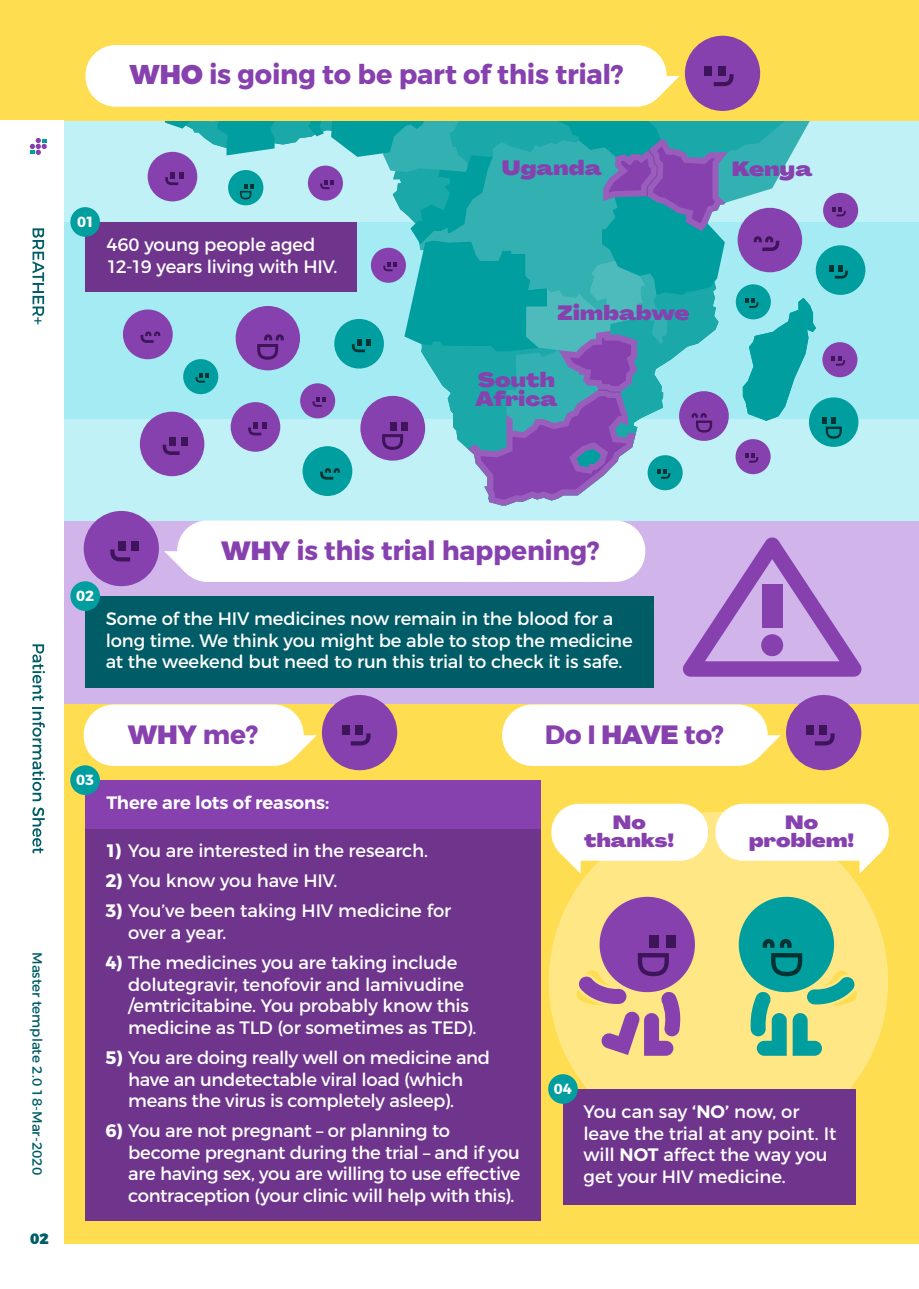
<style>
.page{position:relative;width:919px;height:1289px;background:#fff}
.page>*{position:absolute;margin:0;border:0;box-sizing:border-box;transform-origin:0 0}
.t1{font:700 27.15px "Montserrat";letter-spacing:-.01em;color:#8741af}
.t2{font:700 26.4px "Montserrat";letter-spacing:-.01em;color:#8741af}
.t3{font:900 26.4px "Montserrat";color:#8741af}
.t4{font:900 expanded 20.25px/19.5px "Agrandir";letter-spacing:.005em;color:#8741af}
.t5{font:900 expanded 18.75px/18.1px "Agrandir";letter-spacing:.01em;color:#8741af;text-align:center}
.t6{font:18px/21.6px "Montserrat";letter-spacing:-.015em;color:#fff}
.t7{font:600 18px "Montserrat";letter-spacing:-.005em;color:#fff}
.t8{font:900 15px "Montserrat";color:#005d67}
.t9{font:700 14.7px "Montserrat";letter-spacing:-.005em;color:#fff}
.t10{font:13.5px "Montserrat";color:#005d67}
.s1{font-weight:900}
.s2{font-weight:700}
.s3{font-weight:600}
</style>
<div class="page">
<div style="left:0;top:0;width:918px;height:1288px;background:#d0b4ea"></div>
<div style="left:64px;top:121px;width:854px;height:399px;background:#a5ebf3"></div>
<div style="left:64px;top:121px;width:854px;height:101px;background:#c0f1f7"></div>
<div style="left:64px;top:419px;width:854px;height:101px;background:#c0f1f7"></div>
<div style="left:0;top:704px;width:918px;height:541px;background:#ffdd50"></div>
<div style="left:0;top:1244px;width:918px;height:44px;background:#fff"></div>
<div style="left:85px;top:596px;width:568px;height:91px;background:#005d67"></div>
<svg style="left:160px;top:121px;width:147px;height:356px;fill:#a5ebf3"></svg>
<svg style="left:160px;top:121px;width:119px;height:34px"></svg>
<div style="left:548px;top:812px;width:340px;height:339px;background:#ffe785;border-radius:50%"></div>
<div style="left:322px;top:695px;width:75px;height:75px;background:#8741af;border-radius:50%"></div>
<div style="left:342px;top:725px;width:7px;height:10px;background:#3e145b"></div>
<div style="left:355px;top:725px;width:7px;height:10px;background:#3e145b"></div>
<svg style="left:351px;top:733px;width:19px;height:12px"></svg>
<div style="left:84px;top:704px;width:219px;height:62px;background:#fff;border-radius:30px"></div>
<svg style="left:295px;top:735px;width:22px;height:22px"></svg>
<div style="left:786px;top:695px;width:75px;height:75px;background:#8741af;border-radius:50%"></div>
<div style="left:805px;top:725px;width:8px;height:10px;background:#3e145b"></div>
<div style="left:819px;top:725px;width:7px;height:10px;background:#3e145b"></div>
<svg style="left:814px;top:733px;width:20px;height:12px"></svg>
<div style="left:502px;top:704px;width:265px;height:62px;background:#fff;border-radius:30px"></div>
<svg style="left:759px;top:735px;width:21px;height:22px"></svg>
<div style="left:563px;top:1088px;width:292px;height:116px;background:#6f358d"></div>
<div style="left:85px;top:828px;width:456px;height:393px;background:#6f358d"></div>
<div style="left:85px;top:780px;width:456px;height:48px;background:#8741af"></div>
<div style="left:599px;top:896px;width:96px;height:96px;background:#8741af;border-radius:50%"></div>
<div style="left:666px;top:935px;width:9px;height:12px;background:#3e145b"></div>
<div style="left:649px;top:935px;width:9px;height:12px;background:#3e145b"></div>
<svg style="left:576px;top:953px;width:106px;height:102px"></svg>
<div style="left:738px;top:896px;width:96px;height:96px;background:#009e9f;border-radius:50%"></div>
<svg style="left:749px;top:953px;width:108px;height:102px"></svg>
<svg style="left:762px;top:939px;width:29px;height:8px"></svg>
<div style="left:551px;top:803px;width:157px;height:57px;background:#fff;border-radius:28px"></div>
<svg style="left:559px;top:852px;width:21px;height:21px"></svg>
<svg style="left:859px;top:852px;width:21px;height:21px"></svg>
<div style="left:715px;top:803px;width:173px;height:57px;background:#fff;border-radius:28px"></div>
<div style="left:70px;top:581px;width:30px;height:30px;background:#009e9f;border-radius:50%"></div>
<div style="left:70px;top:765px;width:30px;height:30px;background:#009e9f;border-radius:50%"></div>
<div style="left:548px;top:1074px;width:29px;height:29px;background:#009e9f;border-radius:50%"></div>
<svg style="left:683px;top:537px;width:178px;height:139px"></svg>
<div style="left:761px;top:634px;width:22px;height:22px;background:#8741af;border-radius:50%"></div>
<div style="left:762px;top:584px;width:20px;height:44px;background:#8741af"></div>
<div style="left:85px;top:222px;width:272px;height:69px;background:#6f358d"></div>
<div style="left:70px;top:207px;width:30px;height:30px;background:#009e9f;border-radius:50%"></div>
<div style="left:84px;top:511px;width:75px;height:75px;background:#8741af;border-radius:50%"></div>
<div style="left:132px;top:541px;width:7px;height:10px;background:#3e145b"></div>
<div style="left:118px;top:541px;width:7px;height:10px;background:#3e145b"></div>
<svg style="left:110px;top:549px;width:20px;height:12px"></svg>
<div style="left:177px;top:520px;width:468px;height:62px;background:#fff;border-radius:30px"></div>
<svg style="left:164px;top:551px;width:22px;height:22px"></svg>
<div style="left:140px;top:411px;width:64px;height:65px;background:#8741af;border-radius:50%"></div>
<div style="left:181px;top:437px;width:6px;height:9px;background:#3e145b"></div>
<div style="left:169px;top:437px;width:7px;height:9px;background:#3e145b"></div>
<svg style="left:163px;top:444px;width:17px;height:11px"></svg>
<div style="left:815px;top:245px;width:50px;height:50px;background:#009e9f;border-radius:50%"></div>
<div style="left:148px;top:152px;width:49px;height:49px;background:#8741af;border-radius:50%"></div>
<svg style="left:165px;top:172px;width:19px;height:13px"></svg>
<div style="left:231px;top:402px;width:49px;height:50px;background:#8741af;border-radius:50%"></div>
<svg style="left:248px;top:422px;width:19px;height:13px"></svg>
<div style="left:300px;top:383px;width:35px;height:35px;background:#8741af;border-radius:50%"></div>
<div style="left:823px;top:193px;width:35px;height:35px;background:#8741af;border-radius:50%"></div>
<div style="left:822px;top:342px;width:35px;height:35px;background:#8741af;border-radius:50%"></div>
<div style="left:183px;top:359px;width:35px;height:35px;background:#009e9f;border-radius:50%"></div>
<svg style="left:195px;top:373px;width:14px;height:9px"></svg>
<div style="left:123px;top:309px;width:50px;height:50px;background:#8741af;border-radius:50%"></div>
<svg style="left:140px;top:331px;width:20px;height:12px"></svg>
<svg style="left:302px;top:446px;width:50px;height:50px"></svg>
<div style="left:228px;top:170px;width:35px;height:35px;background:#009e9f;border-radius:50%"></div>
<svg style="left:240px;top:184px;width:14px;height:15px"></svg>
<div style="left:808px;top:397px;width:50px;height:50px;background:#009e9f;border-radius:50%"></div>
<div style="left:235px;top:306px;width:65px;height:64px;background:#8741af;border-radius:50%"></div>
<svg style="left:257px;top:334px;width:27px;height:25px"></svg>
<div style="left:0;top:0;width:918px;height:121px;background:#ffdd50"></div>
<div style="left:684px;top:36px;width:76px;height:75px;background:#8741af;border-radius:50%"></div>
<div style="left:704px;top:66px;width:8px;height:10px;background:#3e145b"></div>
<div style="left:718px;top:66px;width:7px;height:10px;background:#3e145b"></div>
<div style="left:85px;top:45px;width:581px;height:62px;background:#fff;border-radius:30px"></div>
<svg style="left:307px;top:74px;width:540px;height:431px"></svg>
<div style="left:0;top:121px;width:51px;height:1167px;background:#fff"></div>
<div style="left:13px;top:121px;width:51px;height:1167px;background:#fff"></div>
<svg style="left:32px;top:644px;width:13px;height:57px"></svg>
<svg style="left:32px;top:707px;width:13px;height:94px"></svg>
<svg style="left:32px;top:807px;width:13px;height:46px"></svg>
<svg style="left:33px;top:228px;width:11px;height:96px"></svg>
<svg style="left:30px;top:138px;width:17px;height:17px"></svg>
<h1 class="t1" style="left:129px;top:58px;width:495px"><span class="s1">WHO</span> is going to be part of this trial?</h1>
<p class="t9" style="left:77px;top:213px;width:19px">01</p>
<p class="t6" style="left:106px;top:234px;width:232px">460 young people aged<br>12-19 years living with HIV.</p>
<p class="t4" style="left:501px;top:158px;width:102px">Uganda</p>
<p class="t4" style="left:732px;top:160px;width:82px">Kenya</p>
<p class="t4" style="left:557px;top:304px;width:134px">Zimbabwe</p>
<p class="t4" style="left:475px;top:370px;width:84px">South<br>Africa</p>
<p class="t10" style="left:46px;top:952px;width:224px;rotate:90deg">Master template 2.0 18-Mar-2020</p>
<p class="t8" style="left:30px;top:1229px;width:20px">02</p>
<p class="t9" style="left:76px;top:587px;width:19px">02</p>
<h2 class="t2" style="left:221px;top:534px;width:380px"><span class="s1">WHY</span> is this trial happening?</h2>
<p class="t6" style="left:106px;top:607px;width:528px">Some of the HIV medicines now remain in the blood for a long time. We think you might be able to stop the medicine at the weekend but need to run this trial to check it is safe.</p>
<h2 class="t3" style="left:128px;top:717px;width:132px">WHY <span class="s2">me?</span></h2>
<h2 class="t2" style="left:544px;top:718px;width:181px">Do I <span class="s1">HAVE</span> to?</h2>
<p class="t9" style="left:76px;top:771px;width:20px">03</p>
<p class="t7" style="left:106px;top:791px;width:224px">There are lots of reasons:</p>
<p class="t6" style="left:106px;top:840px;width:324px"><span class="s2">1)</span> You are interested in the research.</p>
<p class="t6" style="left:106px;top:870px;width:233px"><span class="s2">2)</span> You know you have HIV.</p>
<p class="t6" style="left:106px;top:900px;width:347px"><span class="s2">3)</span> You’ve been taking HIV medicine for</p>
<p class="t6" style="left:106px;top:951px;width:353px"><span class="s2">4)</span> The medicines you are taking include</p>
<p class="t6" style="left:128px;top:921px;width:100px">over a year.</p>
<p class="t6" style="left:128px;top:973px;width:350px">dolutegravir, tenofovir and lamivudine /emtricitabine. You probably know this medicine as TLD (or sometimes as TED).</p>
<p class="t6" style="left:128px;top:1068px;width:336px">have an undetectable viral load (which means the virus is completely asleep).</p>
<p class="t6" style="left:128px;top:1141px;width:393px;text-align:justify">become pregnant during the trial – and if you are having sex, you are willing to use effective contraception (your clinic will help with this).</p>
<p class="t6" style="left:106px;top:1046px;width:386px"><span class="s2">5)</span> You are doing really well on medicine and</p>
<p class="t6" style="left:106px;top:1119px;width:346px"><span class="s2">6)</span> You are not pregnant – or planning to</p>
<p class="t5" style="left:584px;top:813px;width:92px">No thanks!</p>
<p class="t5" style="left:749px;top:813px;width:107px">No problem!</p>
<p class="t9" style="left:554px;top:1079px;width:20px">04</p>
<p class="t6" style="left:583px;top:1100px;width:254px">You can say <span class="s3">‘NO’</span> now, or leave the trial at any point. It will <span class="s3">NOT</span> affect the way you get your HIV medicine.</p>
</div>
